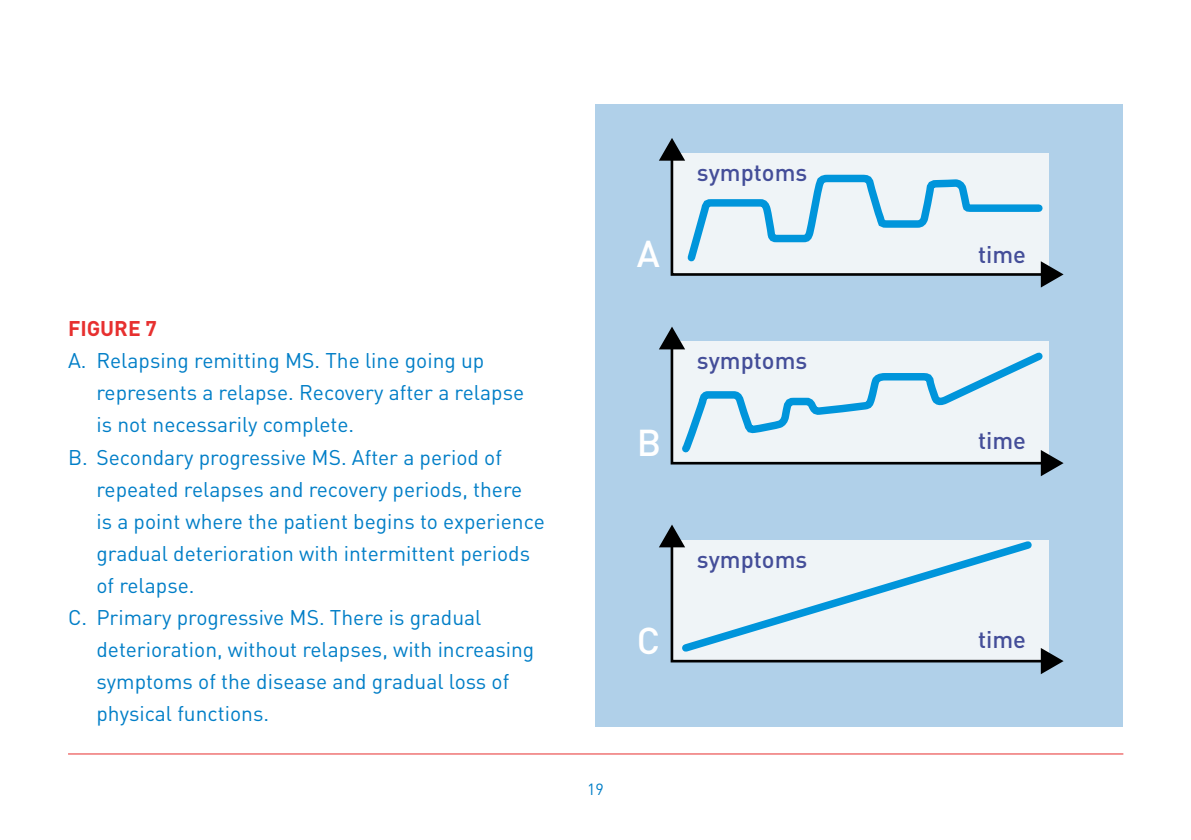
<style>
.page{position:relative;width:1191px;height:840px;background:#fff}
.page>*{position:absolute;margin:0;border:0;box-sizing:border-box;transform-origin:0 0}
.t1{font:500 37px "DIN Pro";color:#fff}
.t2{font:500 23.8px "DIN Pro";color:#444e99}
.t3{font:21px "DIN Pro";color:#007ec7}
.t4{font:700 21px "DIN Pro";color:#e7302f}
.t5{font:16px "DIN Pro";color:#007ec7}
</style>
<div class="page">
<hr style="left:68px;top:753px;width:1055px;height:1px;background:#e7302f">
<div style="left:595px;top:103px;width:528px;height:623px;background:#b0d0e9"></div>
<svg style="left:670px;top:154px;width:377px;height:122px;background:#b7bbbe"></svg>
<svg style="left:659px;top:138px;width:25px;height:23px"></svg>
<svg style="left:1040px;top:261px;width:23px;height:26px"></svg>
<svg style="left:669px;top:343px;width:378px;height:122px;background:#aab0b4"></svg>
<svg style="left:659px;top:326px;width:26px;height:23px"></svg>
<svg style="left:1040px;top:449px;width:23px;height:27px"></svg>
<svg style="left:669px;top:540px;width:378px;height:123px;background:#9ea4a8"></svg>
<svg style="left:659px;top:524px;width:19px;height:23px"></svg>
<svg style="left:1040px;top:647px;width:23px;height:26px"></svg>
<svg style="left:676px;top:535px;width:361px;height:122px;background:#ddecf4"></svg>
<svg style="left:675px;top:348px;width:371px;height:111px;background:#d9ebf4"></svg>
<svg style="left:684px;top:153px;width:362px;height:112px;background:#d6eaf4"></svg>
<p class="t4" style="left:68px;top:314px;width:90px">FIGURE 7</p>
<p class="t3" style="left:68px;top:346px;width:418px">A. Relapsing remitting MS. The line going up</p>
<p class="t3" style="left:96px;top:378px;width:429px">represents a relapse. Recovery after a relapse</p>
<p class="t3" style="left:96px;top:410px;width:259px">is not necessarily complete.</p>
<p class="t3" style="left:68px;top:442px;width:435px">B. Secondary progressive MS. After a period of</p>
<p class="t3" style="left:96px;top:474px;width:427px">repeated relapses and recovery periods, there</p>
<p class="t3" style="left:96px;top:506px;width:450px">is a point where the patient begins to experience</p>
<p class="t3" style="left:96px;top:538px;width:435px">gradual deterioration with intermittent periods</p>
<p class="t3" style="left:96px;top:570px;width:100px">of relapse.</p>
<p class="t3" style="left:68px;top:602px;width:415px">C. Primary progressive MS. There is gradual</p>
<p class="t3" style="left:96px;top:634px;width:439px">deterioration, without relapses, with increasing</p>
<p class="t3" style="left:96px;top:666px;width:414px">symptoms of the disease and gradual loss of</p>
<p class="t3" style="left:96px;top:698px;width:174px">physical functions.</p>
<h1 class="t1" style="left:637px;top:228px;width:25px">A</h1>
<h1 class="t1" style="left:637px;top:417px;width:26px">B</h1>
<p class="t2" style="left:697px;top:156px;width:112px">symptoms</p>
<p class="t2" style="left:697px;top:344px;width:112px">symptoms</p>
<h1 class="t1" style="left:637px;top:615px;width:25px">C</h1>
<p class="t2" style="left:697px;top:543px;width:112px">symptoms</p>
<p class="t5" style="left:587px;top:777px;width:18px">19</p>
<p class="t2" style="left:978px;top:238px;width:49px">time</p>
<p class="t2" style="left:978px;top:423px;width:49px">time</p>
<p class="t2" style="left:978px;top:622px;width:49px">time</p>
</div>
